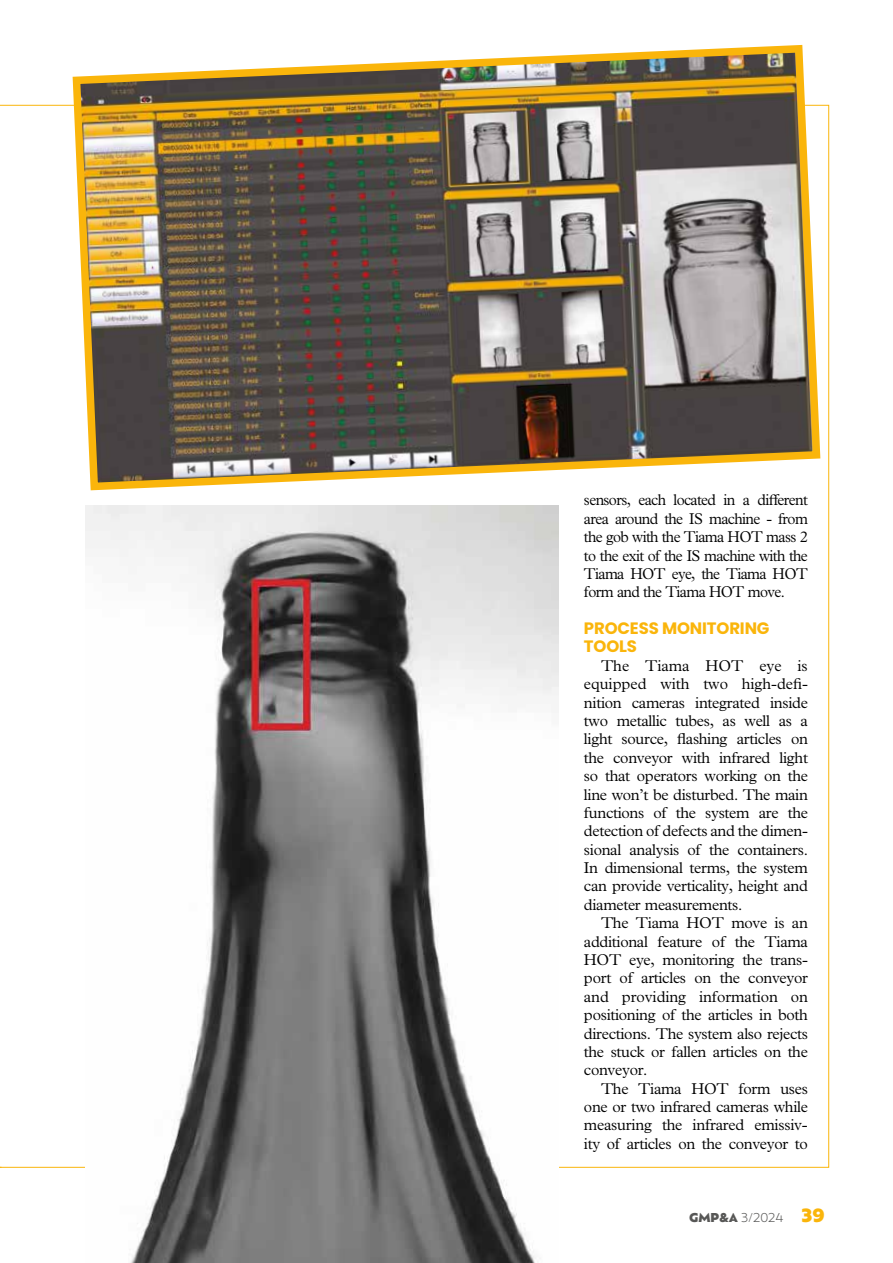
<style>
.page{position:relative;width:893px;height:1263px;background:#fff}
.page>*{position:absolute;margin:0;border:0;box-sizing:border-box;transform-origin:0 0}
.t1{font:700 16.5px/18.5px "Poppins";letter-spacing:-.01em;color:#fab50b}
.t2{font:300 15.75px/18.5px "Plantin MT Pro";letter-spacing:-.02em;color:#000;text-align:justify}
.t3{font:300 15.75px/18.5px "Plantin MT Pro";letter-spacing:-.02em;color:#000;text-align:justify;scale:.96 1}
.t4{font:300 12px "Ofelia Display";color:#575756}
.s1{font-weight:800}
.s2{font-weight:800;font-size:17.85px;color:#fab50b}
</style>
<div class="page">
<img style="left:69px;top:44px;width:755px;height:447px">
<img style="left:85px;top:505px;width:473px;height:758px">
<p class="t3" style="left:584px;top:491px;width:235px">sensors, each located in a different area around the IS machine - from the gob with the Tiama HOT mass 2 to the exit of the IS machine with the Tiama HOT eye, the Tiama HOT form and the Tiama HOT move.</p>
<p class="t1" style="left:584px;top:619px;width:187px">PROCESS MONITORING<br>TOOLS</p>
<p class="t2" style="left:584px;top:656px;width:226px;text-indent:17px">The Tiama HOT eye is equipped with two high-defi&shy;nition cameras integrated inside two metallic tubes, as well as a light source, flashing articles on the conveyor with infrared light so that operators working on the line won’t be disturbed. The main functions of the system are the detection of defects and the dimen&shy;sional analysis of the containers.<br>In dimensional terms, the system can provide verticality, height and diameter measurements.</p>
<p class="t2" style="left:584px;top:914px;width:225px;text-indent:17px">The Tiama HOT move is an additional feature of the Tiama HOT eye, monitoring the trans&shy;port of articles on the conveyor and providing information on positioning of the articles in both directions. The system also rejects the stuck or fallen articles on the conveyor.</p>
<p class="t2" style="left:584px;top:1079px;width:225px;text-indent:17px">The Tiama HOT form uses one or two infrared cameras while measuring the infrared emissiv&shy;ity of articles on the conveyor to</p>
<p class="t4" style="left:689px;top:1209px;width:137px"><span class="s1">GMP&amp;A</span> 3/2024 <span class="s2">39</span></p>
</div>
